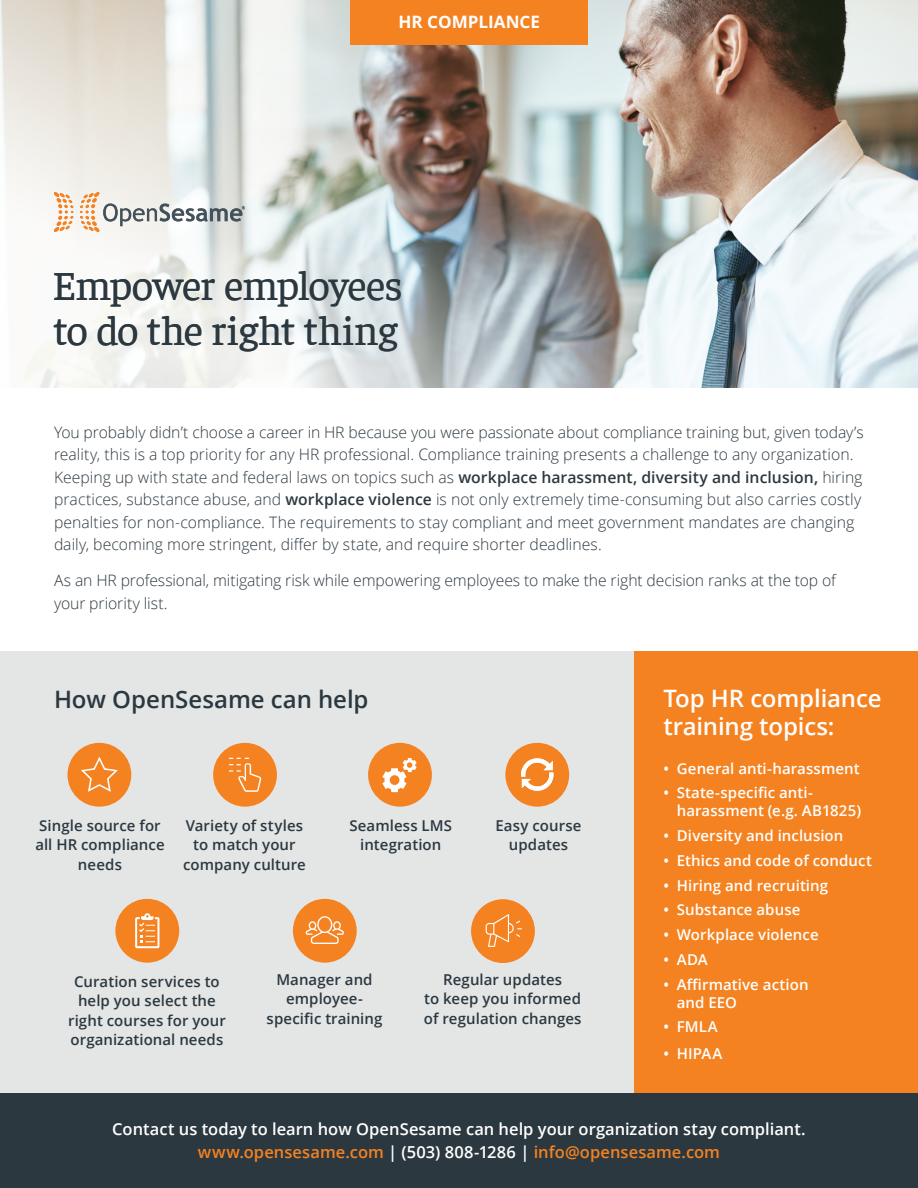
<style>
.page{position:relative;width:918px;height:1188px;background:#fff}
.page>*{position:absolute;margin:0;border:0;box-sizing:border-box;transform-origin:0 0}
.t1{font:42px/45px "Faustina";letter-spacing:-.015em;color:#2c3840}
.t2{font:600 24px/28.8px "Open Sans";letter-spacing:-.005em;color:#fff}
.t3{font:600 24px "Open Sans";color:#2c3840}
.t4{font:700 17.1px "Open Sans";color:#fff}
.t5{font:600 16.5px "Open Sans";color:#fff}
.t6{font:600 16.5px "Open Sans";letter-spacing:.005em;color:#f58220}
.t7{font:300 15.75px/22.5px "Open Sans";color:#2c3840}
.t8{font:600 15px/19.5px "Open Sans";letter-spacing:.005em;color:#2c3840;text-align:center}
.t9{font:600 15px/18px "Open Sans";letter-spacing:.005em;color:#fff}
.s1{font-weight:600}
.s2{color:#fff}
</style>
<div class="page">
<div style="left:0;top:651px;width:642px;height:443px;background:#e4e6e6"></div>
<div style="left:368px;top:743px;width:64px;height:64px;background:#f58220;border-radius:50%"></div>
<svg style="left:382px;top:758px;width:35px;height:34px"></svg>
<div style="left:67px;top:743px;width:64px;height:64px;background:#f58220;border-radius:50%"></div>
<svg style="left:81px;top:757px;width:37px;height:35px"></svg>
<div style="left:213px;top:743px;width:64px;height:64px;background:#f58220;border-radius:50%"></div>
<div style="left:115px;top:899px;width:64px;height:64px;background:#f58220;border-radius:50%"></div>
<svg style="left:135px;top:913px;width:24px;height:35px"></svg>
<div style="left:505px;top:743px;width:64px;height:64px;background:#f58220;border-radius:50%"></div>
<svg style="left:521px;top:758px;width:33px;height:33px"></svg>
<div style="left:293px;top:899px;width:64px;height:64px;background:#f58220;border-radius:50%"></div>
<div style="left:471px;top:899px;width:64px;height:64px;background:#f58220;border-radius:50%"></div>
<svg style="left:486px;top:914px;width:36px;height:33px"></svg>
<svg style="left:306px;top:916px;width:38px;height:28px"></svg>
<svg style="left:229px;top:758px;width:32px;height:34px"></svg>
<img style="left:0;top:0;width:918px;height:387px">
<svg style="left:54px;top:192px;width:19px;height:33px"></svg>
<svg style="left:80px;top:192px;width:165px;height:33px"></svg>
<div style="left:9px;top:225px;width:437px;height:172px;background:#fff;opacity:.2"></div>
<div style="left:634px;top:651px;width:284px;height:448px;background:#f58220"></div>
<div style="left:0;top:1094px;width:918px;height:94px;background:#2c3840"></div>
<div style="left:351px;top:0;width:237px;height:44px;background:#f58220"></div>
<p class="t4" style="left:398px;top:9px;width:143px">HR COMPLIANCE</p>
<p class="t1" style="left:52px;top:260px;width:352px">Empower employees to do the right thing</p>
<p class="t7" style="left:54px;top:420px;width:811px">You probably didn’t choose a career in HR because you were passionate about compliance training but, given today’s reality, this is a top priority for any HR professional. Compliance training presents a challenge to any organization.<br>Keeping up with state and federal laws on topics such as <span class="s1">workplace harassment, diversity and inclusion,</span> hiring practices, substance abuse, and <span class="s1">workplace violence</span> is not only extremely time-consuming but also carries costly penalties for non-compliance. The requirements to stay compliant and meet government mandates are changing daily, becoming more stringent, differ by state, and require shorter deadlines.</p>
<p class="t7" style="left:54px;top:569px;width:783px">As an HR professional, mitigating risk while empowering employees to make the right decision ranks at the top of your priority list.</p>
<p class="t3" style="left:54px;top:683px;width:316px">How OpenSesame can help</p>
<p class="t8" style="left:35px;top:815px;width:131px">Single source for all HR compliance needs</p>
<p class="t8" style="left:183px;top:815px;width:124px">Variety of styles to match your company culture</p>
<p class="t8" style="left:495px;top:815px;width:88px">Easy course updates</p>
<p class="t8" style="left:349px;top:815px;width:104px">Seamless LMS integration</p>
<p class="t8" style="left:68px;top:971px;width:159px">Curation services to help you select the right courses for your organizational needs</p>
<p class="t8" style="left:267px;top:969px;width:117px">Manager and employee&shy;specific training</p>
<p class="t8" style="left:424px;top:969px;width:159px">Regular updates<br>to keep you informed of regulation changes</p>
<p class="t2" style="left:663px;top:683px;width:220px">Top HR compliance training topics:</p>
<p class="t9" style="left:663px;top:759px;width:198px">• General anti-harassment</p>
<p class="t9" style="left:677px;top:784px;width:186px;text-indent:-13px">• State-specific anti&shy;harassment (e.g. AB1825)</p>
<p class="t9" style="left:663px;top:826px;width:182px">• Diversity and inclusion</p>
<p class="t9" style="left:663px;top:851px;width:210px">• Ethics and code of conduct</p>
<p class="t9" style="left:663px;top:876px;width:166px">• Hiring and recruiting</p>
<p class="t9" style="left:663px;top:901px;width:139px">• Substance abuse</p>
<p class="t9" style="left:663px;top:925px;width:157px">• Workplace violence</p>
<p class="t9" style="left:663px;top:950px;width:46px">• ADA</p>
<p class="t9" style="left:677px;top:975px;width:133px;text-indent:-13px">• Affirmative action and EEO</p>
<p class="t9" style="left:663px;top:1018px;width:56px">• FMLA</p>
<p class="t9" style="left:663px;top:1044px;width:60px">• HIPAA</p>
<p class="t5" style="left:112px;top:1118px;width:695px">Contact us today to learn how OpenSesame can help your organization stay compliant.</p>
<p class="t6" style="left:198px;top:1141px;width:524px">www.opensesame.com <span class="s2">| (503) 808-1286 |</span> info@opensesame.com</p>
</div>
